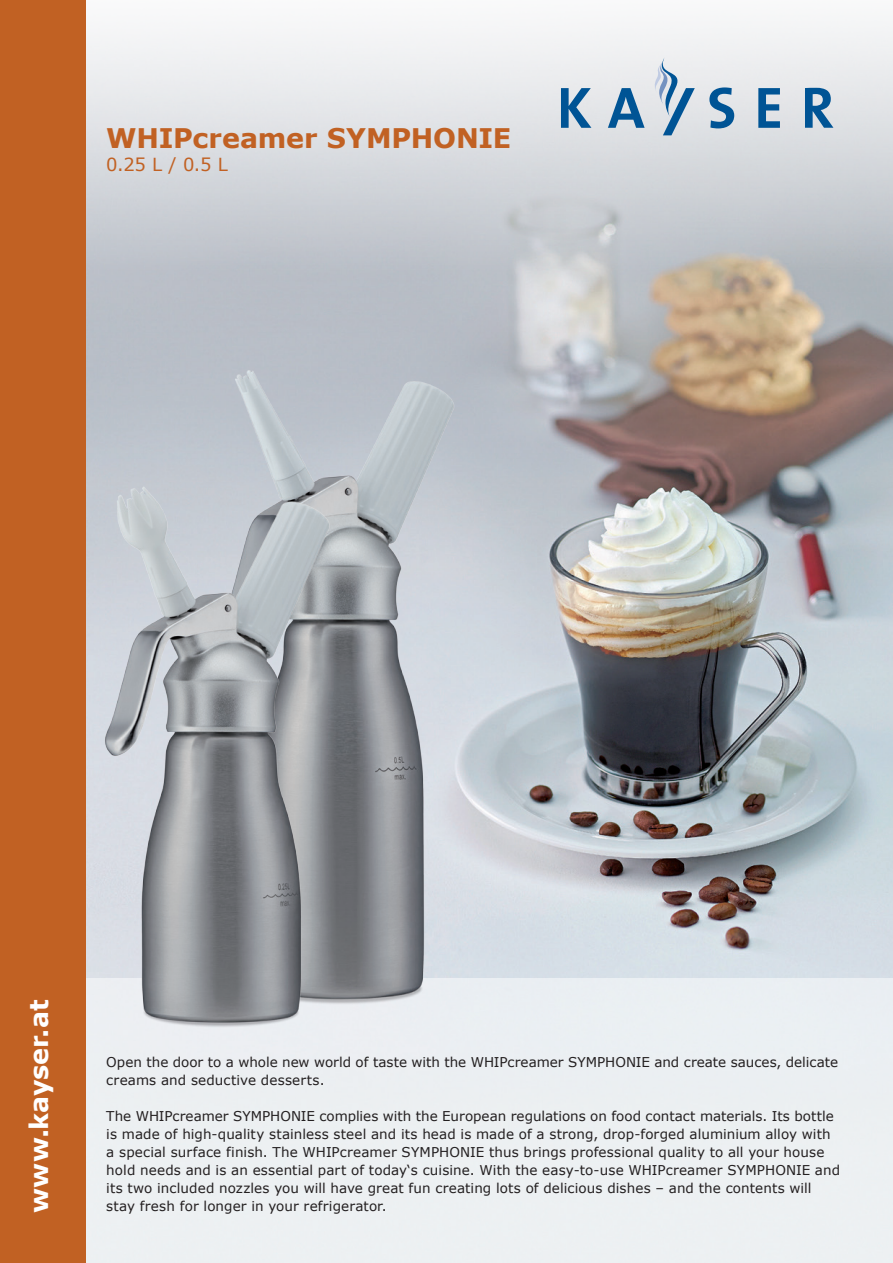
<style>
.page{position:relative;width:893px;height:1263px;background:#fff}
.page>*{position:absolute;margin:0;border:0;box-sizing:border-box;transform-origin:0 0}
.t1{font:700 27px "Verdana";letter-spacing:-.01em;color:#c16123}
.t2{font:700 25.5px "Verdana";letter-spacing:-.005em;color:#fff}
.t3{font:18px "Verdana";color:#c16123}
.Copy{font:13.5px/18px "Verdana";letter-spacing:.005em;color:#231f20}
</style>
<div class="page">
<img style="left:85px;top:272px;width:808px;height:706px">
<div style="left:7px;top:0;width:886px;height:272px;background:linear-gradient(to bottom,#fcfcfd,#bbc0c6)"></div>
<div style="left:69px;top:978px;width:824px;height:285px;background:#ecf0f2"></div>
<div style="left:0;top:0;width:85px;height:1263px;background:#c16123"></div>
<img style="left:215px;top:365px;width:243px;height:639px">
<img style="left:88px;top:485px;width:255px;height:542px">
<svg style="left:561px;top:88px;width:30px;height:40px"></svg>
<svg style="left:608px;top:88px;width:37px;height:40px"></svg>
<svg style="left:709px;top:87px;width:25px;height:41px"></svg>
<svg style="left:758px;top:88px;width:22px;height:40px"></svg>
<svg style="left:805px;top:88px;width:28px;height:40px"></svg>
<svg style="left:653px;top:57px;width:42px;height:78px;background:#b6c8d8"></svg>
<p class="t1" style="left:106px;top:119px;width:407px">WHIPcreamer SYMPHONIE</p>
<p class="t3" style="left:106px;top:152px;width:123px">0.25 L / 0.5 L</p>
<p class="t2" style="left:21px;top:1213px;width:215px;rotate:-90deg">www.kayser.at</p>
<p class="Copy" style="left:106px;top:1053px;width:733px">Open the door to a whole new world of taste with the WHIPcreamer SYMPHONIE and create sauces, delicate creams and seductive desserts.</p>
<p class="Copy" style="left:106px;top:1107px;width:735px">The WHIPcreamer SYMPHONIE complies with the European regulations on food contact materials. Its bottle is made of high-quality stainless steel and its head is made of a strong, drop-forged aluminium alloy with a special surface finish. The WHIPcreamer SYMPHONIE thus brings professional quality to all your house hold needs and is an essential part of today‘s cuisine. With the easy-to-use WHIPcreamer SYMPHONIE and its two included nozzles you will have great fun creating lots of delicious dishes – and the contents will stay fresh for longer in your refrigerator.</p>
</div>
